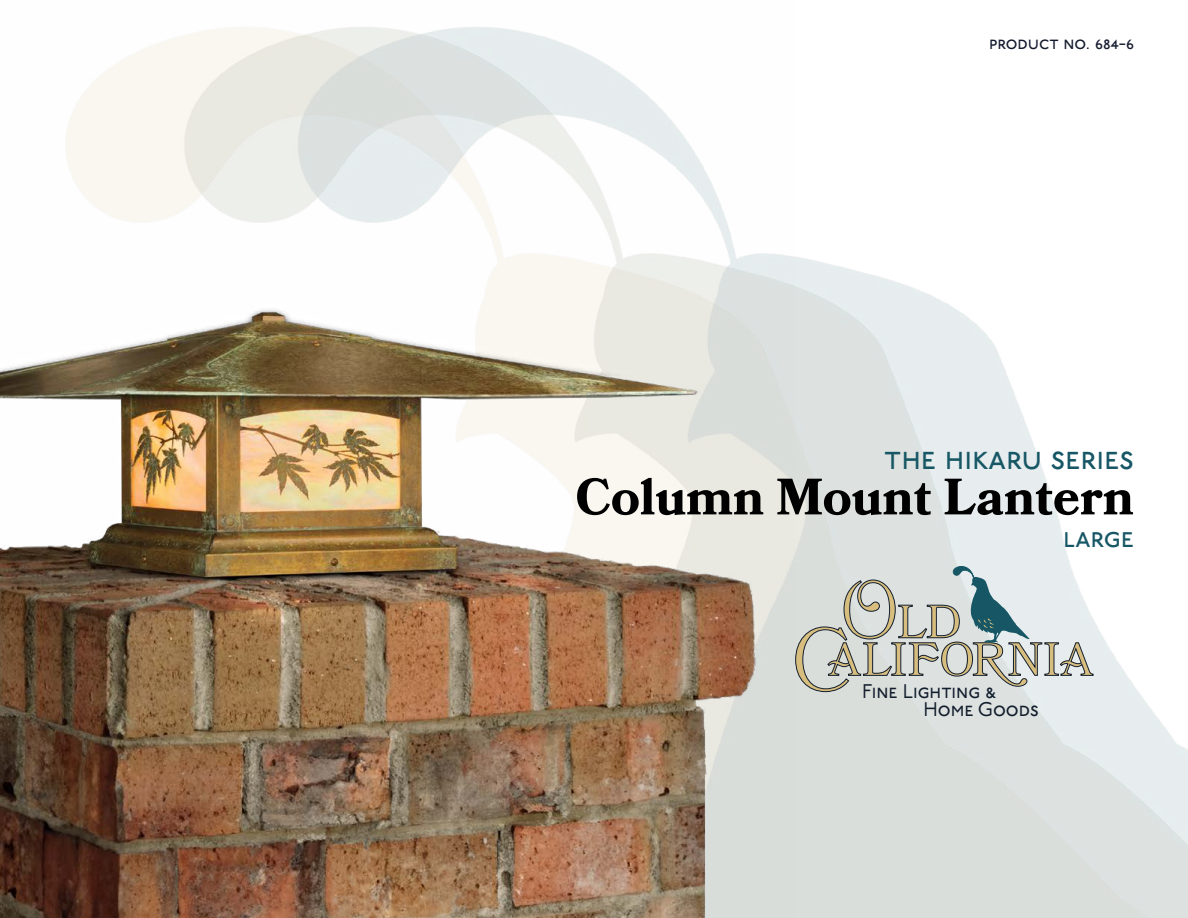
<style>
.page{position:relative;width:1188px;height:918px;background:#fff}
.page>*{position:absolute;margin:0;border:0;box-sizing:border-box;transform-origin:0 0}
.t1{font:700 51px "Bookmania";color:#000}
.t2{font:46.5px "Bookmania";letter-spacing:.025em;color:#d7be7f}
.t3{font:33px "P22 Underground Bk P";color:#175765}
.t4{font:28.5px "P22 Underground Bk P";color:#175765}
.t5{font:19.8px/18.1px "P22 Underground Bk P";color:#131e2d}
.t6{font:18px "P22 Underground Bk P";color:#131a2d}
.s1{font-weight:300;font-size:80.85px}
.s2{font-size:64.95px}
</style>
<div class="page">
<svg style="left:795px;top:565px;width:299px;height:127px"></svg>
<img style="left:0;top:26px;width:794px;height:892px">
<p class="t6" style="left:989px;top:33px;width:146px">product no. 684-6</p>
<h3 class="t3" style="left:884px;top:439px;width:251px">the hikaru series</h3>
<h1 class="t1" style="left:576px;top:467px;width:560px">Column Mount Lantern</h1>
<h3 class="t4" style="left:1063px;top:521px;width:72px">large</h3>
<h2 class="t2" style="left:840px;top:595px;width:123px"><span class="s1">O</span>LD</h2>
<h2 class="t2" style="left:793px;top:632px;width:301px"><span class="s2">C</span> ALIFORNIA</h2>
<p class="t5" style="left:923px;top:683px;width:117px;text-indent:-61px">Fine Lighting &amp;<br>Home Goods</p>
</div>
